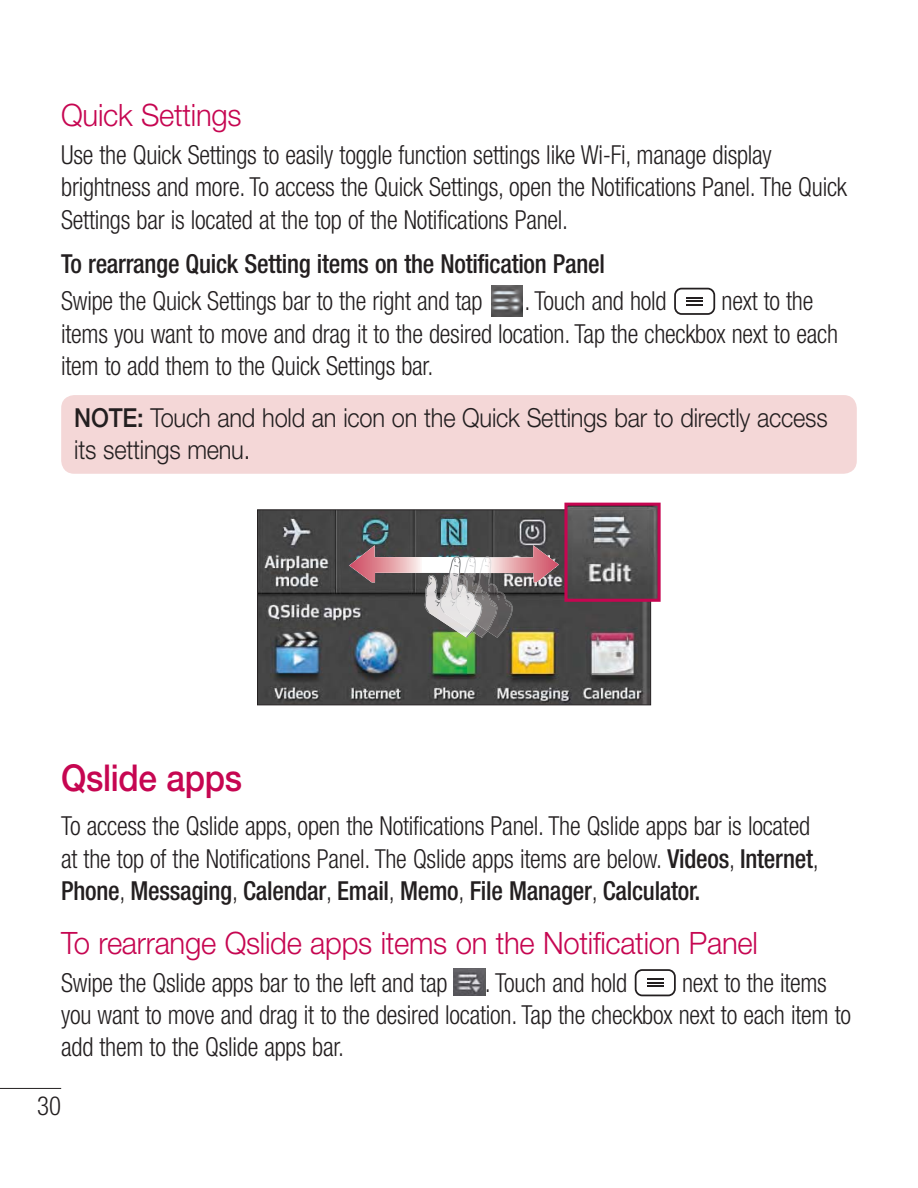
<style>
.page{position:relative;width:918px;height:1188px;background:#fff}
.page>*{position:absolute;margin:0;border:0;box-sizing:border-box;transform-origin:0 0}
.t1{font:500 37.05px "Helvetica Neue LT Pro";letter-spacing:-.01em;color:#c60651;scale:.9 1}
.t2{font:300 30.9px "Helvetica Neue LT Pro";letter-spacing:-.01em;color:#c60651;scale:.95 1}
.t3{font:300 condensed 26.25px/32.4px "Helvetica Neue LT Pro";letter-spacing:-.01em;color:#231f20;scale:.95 1}
.t4{font:300 26.25px/32.4px "Helvetica Neue LT Pro";letter-spacing:-.01em;color:#231f20;scale:.9 1}
.t5{font:500 condensed 26.25px "Helvetica Neue LT Pro";letter-spacing:-.01em;color:#231f20;scale:.95 1}
.s1{font-weight:500}
</style>
<div class="page">
<hr style="left:0;top:1088px;width:61px;height:1px;background:#231f20">
<img style="left:491px;top:286px;width:31px;height:30px">
<div style="left:674px;top:288px;width:41px;height:27px;border:2px solid #231f20;border-radius:7px"></div>
<svg style="left:686px;top:297px;width:17px;height:8px"></svg>
<div style="left:61px;top:395px;width:796px;height:79px;background:#f4d7d7;border-radius:13px"></div>
<img style="left:259px;top:512px;width:390px;height:191px">
<div style="left:257px;top:510px;width:394px;height:195px;border:1px solid #231f20"></div>
<img style="left:568px;top:507px;width:89px;height:91px">
<div style="left:564px;top:503px;width:97px;height:99px;border:3px solid #c60651"></div>
<img style="left:425px;top:607px;width:15px;height:31px">
<img style="left:487px;top:607px;width:26px;height:31px">
<img style="left:440px;top:607px;width:47px;height:31px">
<img style="left:440px;top:607px;width:16px;height:6px">
<img style="left:463px;top:607px;width:34px;height:24px">
<svg style="left:349px;top:545px;width:210px;height:62px;background:#847678"></svg>
<img style="left:453px;top:968px;width:32px;height:28px">
<div style="left:635px;top:969px;width:41px;height:27px;border:2px solid #231f20;border-radius:7px"></div>
<svg style="left:647px;top:979px;width:16px;height:8px"></svg>
<p class="t2" style="left:61px;top:104px;width:191px">Quick Settings</p>
<p class="t3" style="left:61px;top:141px;width:829px">Use the Quick Settings to easily toggle function settings like Wi-Fi, manage display brightness and more. To access the Quick Set tings, open the Notifications Panel. The Quick<br>Settings bar is located at the top of the Notifications Panel.</p>
<p class="t5" style="left:61px;top:253px;width:574px">To rearrange Quick Setting items on the Notification Panel</p>
<p class="t3" style="left:61px;top:287px;width:445px">Swipe the Quick Settings bar to the right and tap</p>
<p class="t3" style="left:524px;top:287px;width:151px">. Touch and hold</p>
<p class="t3" style="left:61px;top:287px;width:819px;text-indent:660px">next to the items you want to move and drag it to the desired location. Tap the checkbox next to each item to add them to the Quick Settings bar.</p>
<p class="t4" style="left:74px;top:404px;width:839px"><span class="s1">NOTE:</span> Touch and hold an icon on the Quick Settings bar to directly access its settings menu.</p>
<h1 class="t1" style="left:61px;top:765px;width:203px">Qslide apps</h1>
<p class="t3" style="left:61px;top:812px;width:799px">To access the Qslide apps, open the Notifications Panel. The Qslide apps bar is located at the top of the Notifications Panel. The Qslide apps items are below. <span class="s1">Videos</span>, <span class="s1">Internet</span>,<br><span class="s1">Phone</span>, <span class="s1">Messaging</span>, <span class="s1">Calendar</span>, <span class="s1">Email</span>, <span class="s1">Memo</span>, <span class="s1">File Manager</span>, <span class="s1">Calculator.</span></p>
<p class="t2" style="left:61px;top:932px;width:735px">To rearrange Qslide apps items on the Notification Panel</p>
<p class="t3" style="left:61px;top:969px;width:408px">Swipe the Qslide apps bar to the left and tap</p>
<p class="t3" style="left:485px;top:969px;width:151px">. Touch and hold</p>
<p class="t3" style="left:61px;top:969px;width:833px;text-indent:621px">next to the items you want to move and drag it to the desired location. Tap the checkbox next to each item to add them to the Qslide apps bar.</p>
<p class="t3" style="left:37px;top:1092px;width:27px">30</p>
</div>
